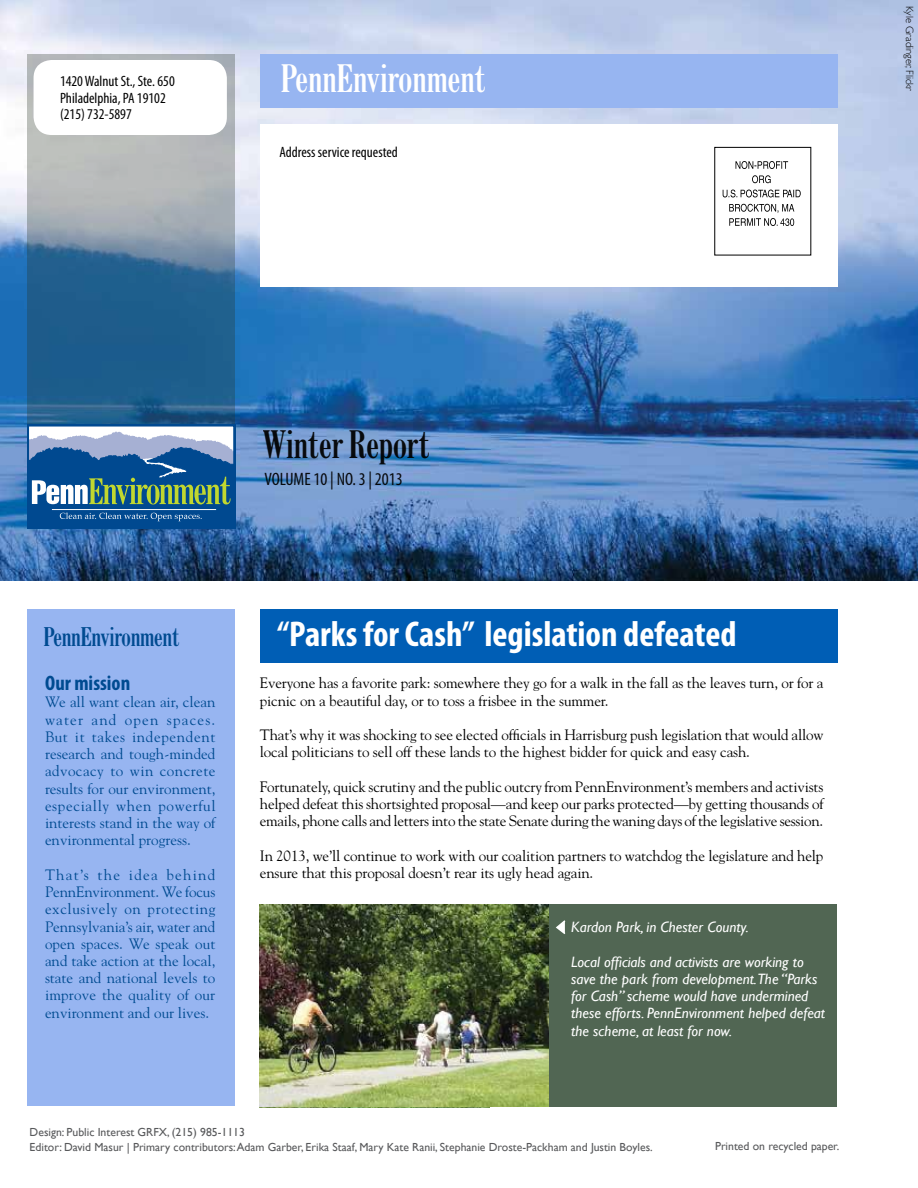
<style>
.page{position:relative;width:918px;height:1188px;background:#fff}
.page>*{position:absolute;margin:0;border:0;box-sizing:border-box;transform-origin:0 0}
.t1{font:700 condensed 37.5px "Century FB";color:#fff}
.t2{font:700 condensed 37.5px "Century FB";color:#000}
.t3{font:700 condensed 36px "Myriad Pro";color:#fff}
.t4{font:700 condensed 25.5px "Century FB";letter-spacing:-.01em;color:#004b91}
.t5{font:700 condensed 21px "Myriad Pro";color:#004b91}
.t6{font:condensed 18px "Myriad Pro";color:#000}
.t7{font:15px/17.2px "Goudy";letter-spacing:-.01em;color:#000}
.t8{font:15px/17.2px "Goudy";color:#004b91;text-align:justify}
.t9{font:italic 15px/17.2px "Gill Sans";color:#fff}
.t10{font:condensed 15px/16.5px "Myriad Pro";color:#000}
.t11{font:11.7px/15px "Gill Sans";color:#58595b}
.t12{font:300 10.5px "Gill Sans";color:#000}
</style>
<div class="page">
<img style="left:0;top:0;width:918px;height:580px">
<div style="left:537px;top:904px;width:300px;height:203px;background:#516653"></div>
<div style="left:260px;top:610px;width:577px;height:53px;background:#005eb5"></div>
<svg style="left:556px;top:920px;width:10px;height:14px"></svg>
<svg style="left:27px;top:54px;width:208px;height:370px;background:#5c829e"></svg>
<div style="left:260px;top:124px;width:577px;height:163px;background:#fff"></div>
<div style="left:34px;top:60px;width:193px;height:75px;background:#fff;border-radius:18px"></div>
<svg style="left:729px;top:204px;width:65px;height:22px"></svg>
<svg style="left:723px;top:190px;width:78px;height:7px"></svg>
<svg style="left:752px;top:175px;width:19px;height:8px"></svg>
<svg style="left:736px;top:161px;width:52px;height:8px"></svg>
<div style="left:260px;top:54px;width:577px;height:54px;background:#97b5f1"></div>
<div style="left:27px;top:609px;width:208px;height:497px;background:#97b5f1"></div>
<div style="left:27px;top:425px;width:208px;height:104px;background:#004990"></div>
<div style="left:29px;top:426px;width:204px;height:53px;background:#fff"></div>
<hr style="left:52px;top:509px;width:164px;height:1px;background:#fff">
<svg style="left:60px;top:513px;width:142px;height:8px"></svg>
<svg style="left:30px;top:432px;width:202px;height:72px"></svg>
<div style="left:27px;top:424px;width:208px;height:105px;border:2px solid #004990"></div>
<img style="left:260px;top:904px;width:288px;height:203px">
<p class="t10" style="left:60px;top:73px;width:116px">1420 Walnut St., Ste. 650<br>Philadelphia, PA 19102 (215) 732-5897</p>
<h1 class="t1" style="left:281px;top:58px;width:206px">PennEnvironment</h1>
<p class="t10" style="left:280px;top:143px;width:120px">Address service requested</p>
<p class="t12" style="left:916px;top:6px;width:87px;rotate:90deg">Kyle Gradinger, Flickr</p>
<h1 class="t2" style="left:263px;top:425px;width:168px">Winter Report</h1>
<p class="t6" style="left:264px;top:468px;width:140px">VOLUME 10 | NO. 3 | 2013</p>
<h3 class="t4" style="left:44px;top:624px;width:137px">PennEnvironment</h3>
<h3 class="t5" style="left:45px;top:670px;width:87px">Our mission</h3>
<p class="t8" style="left:45px;top:693px;width:172px">We all want clean air, clean water and open spaces.<br>But it takes independent research and tough-minded advocacy to win concrete results for our environment, especially when powerful interests stand in the way of environmental progress.</p>
<p class="t8" style="left:45px;top:865px;width:172px">That’s the idea behind PennEnvironment. We focus exclusively on protecting Pennsylvania’s air, water and open spaces. We speak out and take action at the local, state and national levels to improve the quality of our environment and our lives.</p>
<h2 class="t3" style="left:277px;top:612px;width:461px">“Parks for Cash” legislation defeated</h2>
<p class="t7" style="left:260px;top:674px;width:565px">Everyone has a favorite park: somewhere they go for a walk in the fall as the leaves turn, or for a picnic on a beautiful day, or to toss a frisbee in the summer.</p>
<p class="t7" style="left:260px;top:726px;width:565px">That’s why it was shocking to see elected officials in Harrisburg push legislation that would allow local politicians to sell off these lands to the highest bidder for quick and easy cash.</p>
<p class="t7" style="left:260px;top:778px;width:565px;text-align:justify">Fortunately, quick scrutiny and the public outcry from PennEnvironment’s members and activists helped defeat this shortsighted proposal—and keep our parks protected—by getting thousands of emails, phone calls and letters into the state Senate during the waning days of the legislative session.</p>
<p class="t7" style="left:260px;top:847px;width:565px">In 2013, we’ll continue to work with our coalition partners to watchdog the legislature and help ensure that this proposal doesn’t rear its ugly head again.</p>
<p class="t9" style="left:571px;top:918px;width:179px">Kardon Park, in Chester County.</p>
<p class="t9" style="left:571px;top:953px;width:255px">Local officials and activists are working to save the park from development.The “Parks for Cash” scheme would have undermined these efforts. PennEnvironment helped defeat the scheme, at least for now.</p>
<p class="t11" style="left:30px;top:1125px;width:625px">Design: Public Interest GRFX, (215) 985-1113<br>Editor: David Masur | Primary contributors: Adam Garber, Erika Staaf, Mary Kate Ranii, Stephanie Droste-Packham and Justin Boyles.</p>
<p class="t11" style="left:715px;top:1139px;width:126px">Printed on recycled paper.</p>
</div>
